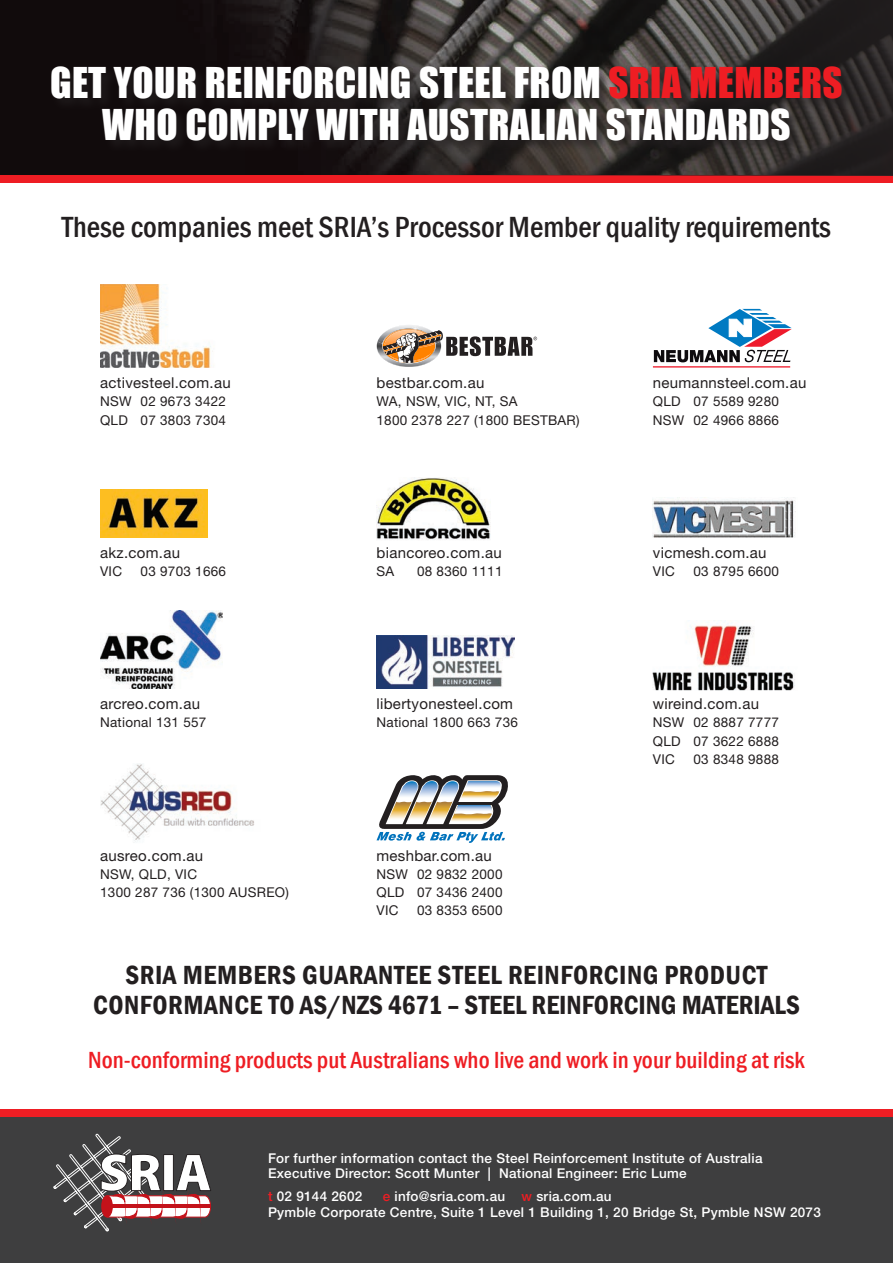
<style>
.page{position:relative;width:893px;height:1263px;background:#fff}
.page>*{position:absolute;margin:0;border:0;box-sizing:border-box;transform-origin:0 0}
.Main_heading_lowerca{font:39px/42px "Impact";letter-spacing:.01em;color:#fff;text-align:center}
.suhead{font:500 condensed 30px "Franklin Gothic";color:#231f20}
.Main_heading{font:600 condensed 27px/30px "Franklin Gothic";letter-spacing:.02em;color:#231f20;text-align:center}
.Main_heading-2{font:500 condensed 24px "Franklin Gothic";color:#ee1d23}
.Body_Copy{font:15px "Helvetica Neue LT Std";letter-spacing:.02em;color:#231f20}
.Body_bold{font:15px "Helvetica Neue LT Std";letter-spacing:.02em;color:#231f20}
.Body_Copy-2{font:13.5px/18.1px "Helvetica Neue LT Std";letter-spacing:.02em;color:#231f20}
.Body_Copy-3{font:500 13.5px/15px "Helvetica Neue LT Std";letter-spacing:.02em;color:#fff}
.Body_bold-2{font:13.5px "Helvetica Neue LT Std";letter-spacing:.02em;color:#231f20}
.s1{color:#ee1d23}
</style>
<div class="page">
<div style="left:0;top:1116px;width:893px;height:147px;background:#3e3e3f"></div>
<img style="left:100px;top:284px;width:113px;height:84px">
<img style="left:100px;top:489px;width:107px;height:48px">
<img style="left:100px;top:610px;width:122px;height:79px">
<img style="left:100px;top:764px;width:154px;height:78px">
<svg style="left:376px;top:325px;width:161px;height:42px"></svg>
<img style="left:376px;top:477px;width:115px;height:63px">
<img style="left:376px;top:635px;width:139px;height:54px">
<svg style="left:376px;top:775px;width:132px;height:68px"></svg>
<hr style="left:456px;top:802px;width:40px;height:2px;background:#231f20">
<img style="left:412px;top:802px;width:20px;height:21px">
<img style="left:387px;top:802px;width:25px;height:21px">
<img style="left:460px;top:791px;width:39px;height:10px">
<img style="left:450px;top:813px;width:42px;height:10px">
<hr style="left:653px;top:366px;width:137px;height:2px;background:#ee1b2c">
<svg style="left:654px;top:309px;width:138px;height:53px"></svg>
<img style="left:653px;top:499px;width:143px;height:39px">
<img style="left:653px;top:620px;width:142px;height:71px">
<div style="left:0;top:176px;width:893px;height:7px;background:#ee1d23"></div>
<svg style="left:0;top:0;width:893px;height:176px;background:#2a2424"></svg>
<div style="left:50px;top:65px;width:806px;height:89px;background:#231f20;opacity:.75"></div>
<div style="left:0;top:1109px;width:893px;height:7px;background:#ee1d23"></div>
<svg style="left:53px;top:1133px;width:158px;height:98px"></svg>
<p class="Main_heading_lowerca" style="left:50px;top:61px;width:794px">GET YOUR REINFORCING STEEL FROM <span class="s1">SRIA MEMBERS<br></span>WHO COMPLY WITH AUSTRALIAN STANDARDS</p>
<p class="suhead" style="left:62px;top:208px;width:771px">These companies meet SRIA’s Processor Member quality requirements</p>
<p class="Body_Copy" style="left:100px;top:374px;width:132px">activesteel.com.au</p>
<p class="Body_Copy-2" style="left:100px;top:392px;width:128px">NSW 02 9673 3422<br>QLD 07 3803 7304</p>
<p class="Body_Copy" style="left:376px;top:374px;width:109px">bestbar.com.au</p>
<p class="Body_Copy-2" style="left:376px;top:392px;width:205px">WA, NSW, VIC, NT, SA<br>1800 2378 227 (1800 BESTBAR)</p>
<p class="Body_Copy" style="left:653px;top:374px;width:155px">neumannsteel.com.au</p>
<p class="Body_Copy-2" style="left:653px;top:392px;width:128px">QLD 07 5589 9280<br>NSW 02 4966 8866</p>
<p class="Body_Copy" style="left:100px;top:543px;width:81px">akz.com.au</p>
<p class="Body_Copy-2" style="left:100px;top:562px;width:24px">VIC</p>
<p class="Body_Copy-2" style="left:141px;top:562px;width:87px">03 9703 1666</p>
<p class="Body_Copy" style="left:376px;top:543px;width:127px">biancoreo.com.au</p>
<p class="Body_Copy-2" style="left:376px;top:562px;width:19px">SA</p>
<p class="Body_Copy-2" style="left:417px;top:562px;width:87px">08 8360 1111</p>
<p class="Body_Copy" style="left:653px;top:543px;width:115px">vicmesh.com.au</p>
<p class="Body_Copy-2" style="left:653px;top:562px;width:24px">VIC</p>
<p class="Body_Copy-2" style="left:693px;top:562px;width:87px">03 8795 6600</p>
<p class="Body_bold" style="left:100px;top:695px;width:102px">arcreo.com.au</p>
<p class="Body_bold-2" style="left:100px;top:714px;width:108px">National 131 557</p>
<p class="Body_bold" style="left:376px;top:695px;width:138px">libertyonesteel.com</p>
<p class="Body_bold-2" style="left:376px;top:714px;width:143px">National 1800 663 736</p>
<p class="Body_Copy" style="left:653px;top:695px;width:108px">wireind.com.au</p>
<p class="Body_Copy-2" style="left:653px;top:713px;width:128px;text-align:justify">NSW 02 8887 7777<br>QLD 07 3622 6888<br>VIC</p>
<p class="Body_Copy-2" style="left:693px;top:750px;width:87px">03 8348 9888</p>
<p class="Body_Copy" style="left:100px;top:846px;width:105px">ausreo.com.au</p>
<p class="Body_Copy-2" style="left:100px;top:865px;width:190px">NSW, QLD, VIC<br>1300 287 736 (1300 AUSREO)</p>
<p class="Body_Copy" style="left:376px;top:846px;width:117px">meshbar.com.au</p>
<p class="Body_Copy-2" style="left:376px;top:865px;width:128px;text-align:justify">NSW 02 9832 2000<br>QLD 07 3436 2400<br>VIC</p>
<p class="Body_Copy-2" style="left:417px;top:901px;width:87px">03 8353 6500</p>
<p class="Main_heading" style="left:93px;top:959px;width:708px">SRIA MEMBERS GUARANTEE STEEL REINFORCING PRODUCT<br>CONFORMANCE TO AS/NZS 4671 – STEEL REINFORCING MATERIALS</p>
<p class="Main_heading-2" style="left:88px;top:1044px;width:718px">Non-conforming products put Australians who live and work in your building at risk</p>
<p class="Body_Copy-3" style="left:268px;top:1150px;width:496px">For further information contact the Steel Reinforcement Institute of Australia<br>Executive Director: Scott Munter | National Engineer: Eric Lume</p>
<p class="Body_Copy-3" style="left:268px;top:1188px;width:96px"><span class="s1">t</span> 02 9144 2602</p>
<p class="Body_Copy-3" style="left:268px;top:1188px;width:554px;line-height:16.5px;text-indent:115px"><span class="s1">e</span> info@sria.com.au <span class="s1">w</span> sria.com.au<br>Pymble Corporate Centre, Suite 1 Level 1 Building 1, 20 Bridge St, Pymble NSW 2073</p>
</div>
